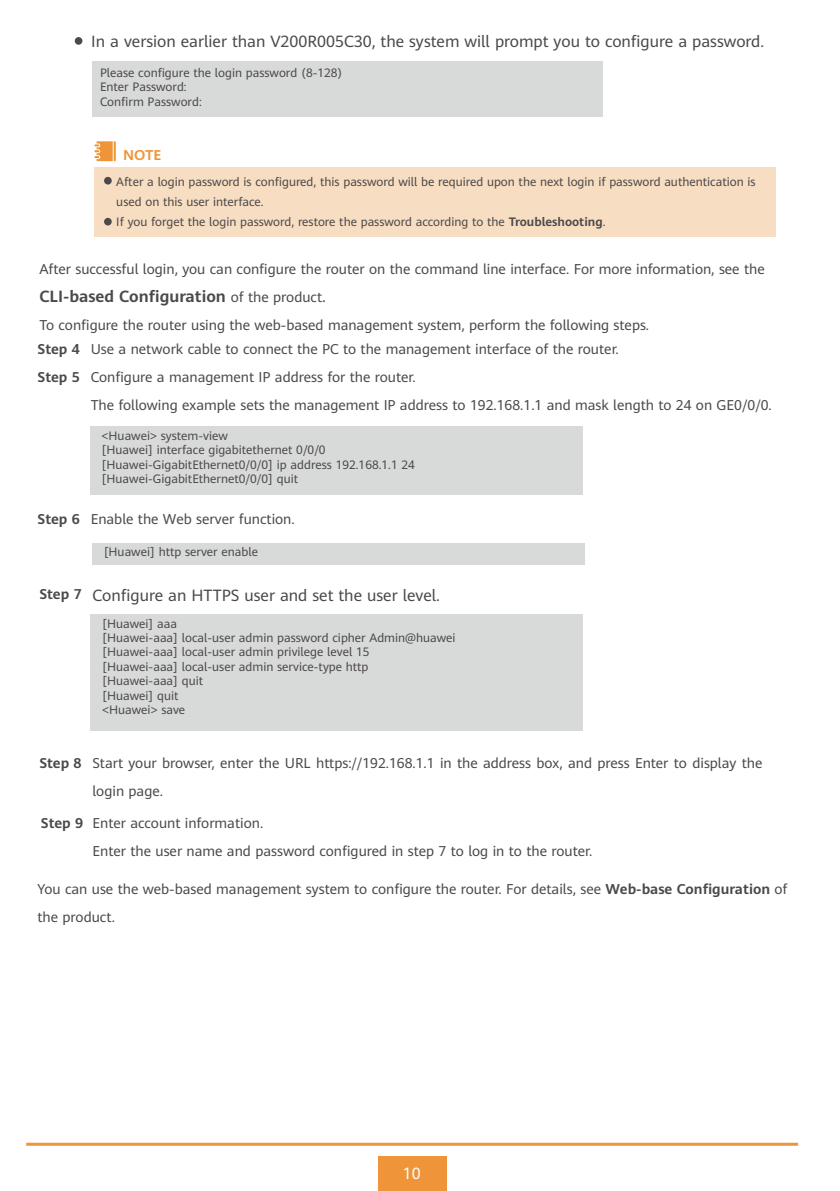
<style>
.page{position:relative;width:840px;height:1191px;background:#fff}
.page>*{position:absolute;margin:0;border:0;box-sizing:border-box;transform-origin:0 0}
.t1{font:16px "Huawei Sans";color:#4c4948}
.t2{font:700 16px "Huawei Sans";color:#4c4948}
.t3{font:16px "Huawei Sans";color:#fff}
.t4{font:14px/28px "Huawei Sans";color:#4c4948}
.t5{font:700 14px/28px "Huawei Sans";color:#4c4948}
.t6{font:700 14px "Huawei Sans";color:#ef9439}
.t7{font:12px/14.4px "Huawei Sans";color:#4c4948}
.s1{font-weight:700}
.s2{font-weight:400;font-size:14px}
.s3{font-weight:400}
.s4{font-weight:700;font-size:14px}
</style>
<div class="page">
<div style="left:378px;top:1157px;width:68px;height:34px;background:#ef9439"></div>
<hr style="left:26px;top:1142px;width:771px;height:3px;background:#ef9439">
<div style="left:92px;top:61px;width:510px;height:55px;background:#d8d9d9"></div>
<div style="left:75px;top:37px;width:7px;height:8px;background:#4d4a49;border-radius:50%"></div>
<div style="left:94px;top:167px;width:680px;height:70px;background:#f7ddc2"></div>
<div style="left:104px;top:177px;width:8px;height:7px;background:#4c4948;border-radius:50%"></div>
<div style="left:104px;top:218px;width:8px;height:7px;background:#4c4948;border-radius:50%"></div>
<svg style="left:94px;top:141px;width:22px;height:20px"></svg>
<div style="left:90px;top:426px;width:492px;height:69px;background:#d8d9d9"></div>
<div style="left:92px;top:543px;width:492px;height:21px;background:#d8d9d9"></div>
<div style="left:91px;top:614px;width:491px;height:116px;background:#d8d9d9"></div>
<p class="t1" style="left:91px;top:30px;width:674px">In a version earlier than V200R005C30, the system will prompt you to configure a password.</p>
<p class="t7" style="left:100px;top:65px;width:244px">Please configure the login password (8-128)<br>Enter Password:<br>Confirm Password:</p>
<p class="t6" style="left:123px;top:145px;width:40px">NOTE</p>
<p class="t7" style="left:116px;top:171px;width:640px;line-height:20px">After a login password is configured, this password will be required upon the next login if password authentication is used on this user interface.<br>If you forget the login password, restore the password according to the <span class="s1">Troubleshooting</span>.</p>
<p class="t4" style="left:39px;top:255px;width:726px">After successful login, you can configure the router on the command line interface. For more information, see the</p>
<p class="t2" style="left:39px;top:285px;width:288px">CLI-based Configuration <span class="s2">of the product</span><span class="s3">.</span></p>
<p class="t4" style="left:39px;top:311px;width:611px">To configure the router using the web-based management system, perform the following steps.</p>
<p class="t5" style="left:37px;top:335px;width:44px">Step 4<br>Step 5</p>
<p class="t4" style="left:91px;top:335px;width:682px">Use a network cable to connect the PC to the management interface of the router.<br>Configure a management IP address for the router.<br>The following example sets the management IP address to 192.168.1.1 and mask length to 24 on GE0/0/0.</p>
<p class="t7" style="left:102px;top:428px;width:314px">&lt;Huawei&gt; system-view<br>[Huawei] interface gigabitethernet 0/0/0 [Huawei-GigabitEthernet0/0/0] ip address 192.168.1.1 24 [Huawei-GigabitEthernet0/0/0] quit</p>
<p class="t4" style="left:37px;top:504px;width:258px"><span class="s1">Step 6</span> Enable the Web server function.</p>
<p class="t7" style="left:104px;top:544px;width:156px">[Huawei] http server enable</p>
<p class="t1" style="left:39px;top:584px;width:402px"><span class="s4">Step 7</span> Configure an HTTPS user and set the user level.</p>
<p class="t7" style="left:102px;top:615px;width:355px">[Huawei] aaa<br>[Huawei-aaa] local-user admin password cipher Admin@huawei [Huawei-aaa] local-user admin privilege level 15<br>[Huawei-aaa] local-user admin service-type http<br>[Huawei-aaa] quit<br>[Huawei] quit<br>&lt;Huawei&gt; save</p>
<p class="t5" style="left:39px;top:748px;width:44px">Step 8</p>
<p class="t5" style="left:41px;top:808px;width:44px">Step 9</p>
<p class="t4" style="left:92px;top:748px;width:671px">Start your browser, enter the URL https://192.168.1.1 in the address box, and press Enter to display the login page.</p>
<p class="t4" style="left:92px;top:808px;width:501px">Enter account information.<br>Enter the user name and password configured in step 7 to log in to the router.</p>
<p class="t4" style="left:37px;top:875px;width:751px">You can use the web-based management system to configure the router. For details, see <span class="s1">Web-base Configuration</span> of the product.</p>
<p class="t3" style="left:402px;top:1161px;width:19px">10</p>
</div>
